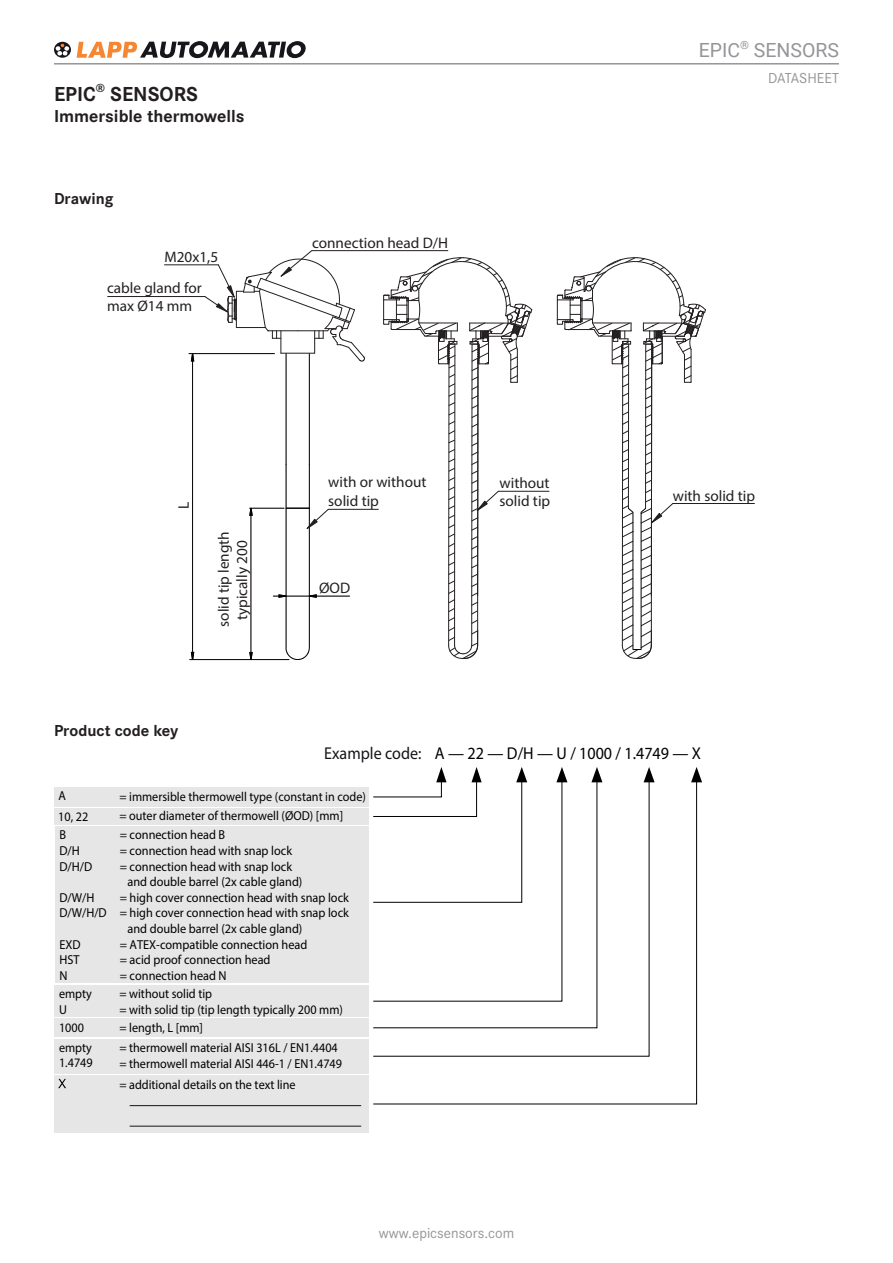
<style>
.page{position:relative;width:893px;height:1263px;background:#fff}
.page>*{position:absolute;margin:0;border:0;box-sizing:border-box;transform-origin:0 0}
.t1{font:700 21px "Corporate STOT";color:#231f20}
.t2{font:19.5px "Roboto";color:#939598}
.t3{font:700 18px "Corporate STOT";color:#231f20}
.t4{font:17.1px "Corporate STOT";color:#000001;scale:.94 1}
.t5{font:17.1px "Corporate STOT";color:#171419;scale:.94 1}
.t6{font:700 16.5px "Corporate STOT";color:#231f20}
.t7{font:15.3px/18.3px "Corporate STOT";color:#231f20}
.t8{font:15px "Corporate STOT";color:#939598}
.t9{font:13.05px/15.6px "Corporate STOT";color:#000001;scale:.95 1}
.t10{font:13.05px/15.6px "Corporate STOT";color:#000001;scale:.94 1}
</style>
<div class="page">
<svg style="left:54px;top:42px;width:17px;height:16px"></svg>
<svg style="left:55px;top:43px;width:14px;height:13px"></svg>
<svg style="left:77px;top:41px;width:229px;height:17px"></svg>
<svg style="left:285px;top:647px;width:25px;height:13px"></svg>
<hr style="left:309px;top:464px;width:1px;height:184px;background:#040503">
<hr style="left:286px;top:464px;width:1px;height:184px;background:#040503">
<hr style="left:309px;top:354px;width:1px;height:110px;background:#040503">
<hr style="left:286px;top:354px;width:1px;height:110px;background:#040503">
<hr style="left:190px;top:659px;width:99px;height:1px;background:#040503">
<hr style="left:250px;top:508px;width:34px;height:1px;background:#040503">
<hr style="left:251px;top:512px;width:1px;height:148px;background:#040503">
<hr style="left:189px;top:353px;width:85px;height:1px;background:#040503">
<hr style="left:192px;top:355px;width:1px;height:304px;background:#040503">
<svg style="left:248px;top:651px;width:6px;height:10px"></svg>
<svg style="left:249px;top:507px;width:5px;height:9px"></svg>
<svg style="left:190px;top:651px;width:5px;height:10px"></svg>
<svg style="left:190px;top:353px;width:5px;height:9px"></svg>
<hr style="left:309px;top:596px;width:41px;height:1px;background:#040503">
<svg style="left:273px;top:593px;width:45px;height:6px"></svg>
<hr style="left:312px;top:250px;width:136px;height:1px;background:#231f20">
<hr style="left:164px;top:264px;width:54px;height:1px;background:#231f20">
<hr style="left:108px;top:296px;width:97px;height:1px;background:#231f20">
<svg style="left:204px;top:250px;width:161px;height:112px"></svg>
<hr style="left:328px;top:509px;width:50px;height:1px;background:#231f20">
<svg style="left:286px;top:508px;width:43px;height:21px"></svg>
<hr style="left:498px;top:491px;width:51px;height:1px;background:#231f20">
<hr style="left:673px;top:503px;width:81px;height:1px;background:#231f20">
<svg style="left:383px;top:257px;width:150px;height:402px"></svg>
<svg style="left:556px;top:257px;width:150px;height:402px"></svg>
<div style="left:55px;top:808px;width:314px;height:17px;background:#e7e6e6"></div>
<svg style="left:373px;top:782px;width:324px;height:323px"></svg>
<svg style="left:594px;top:767px;width:6px;height:7px"></svg>
<svg style="left:691px;top:767px;width:11px;height:15px"></svg>
<svg style="left:646px;top:767px;width:9px;height:15px"></svg>
<svg style="left:373px;top:774px;width:277px;height:283px"></svg>
<div style="left:55px;top:1039px;width:314px;height:34px;background:#e7e6e6"></div>
<div style="left:55px;top:787px;width:314px;height:20px;background:#e7e6e6"></div>
<div style="left:55px;top:1075px;width:314px;height:58px;background:#e7e6e6"></div>
<svg style="left:58px;top:1079px;width:8px;height:9px"></svg>
<hr style="left:130px;top:1126px;width:231px;height:1px;background:#171419">
<hr style="left:130px;top:1105px;width:231px;height:1px;background:#171419">
<div style="left:55px;top:1019px;width:314px;height:18px;background:#e7e6e6"></div>
<svg style="left:373px;top:774px;width:225px;height:255px"></svg>
<div style="left:55px;top:985px;width:314px;height:32px;background:#e7e6e6"></div>
<div style="left:55px;top:826px;width:314px;height:157px;background:#e7e6e6"></div>
<hr style="left:54px;top:63px;width:785px;height:2px;background:#939598">
<h1 class="t1" style="left:54px;top:82px;width:146px">EPIC<sup>®</sup> SENSORS</h1>
<h3 class="t3" style="left:54px;top:106px;width:192px">Immersible thermowells</h3>
<p class="t6" style="left:54px;top:189px;width:61px">Drawing</p>
<p class="t7" style="left:164px;top:248px;width:55px">M20x1,5</p>
<p class="t7" style="left:107px;top:278px;width:96px">cable gland for max Ø14 mm</p>
<p class="t7" style="left:312px;top:233px;width:137px">connection head D/H</p>
<h2 class="t2" style="left:699px;top:37px;width:142px">EPIC<sup>®</sup> SENSORS</h2>
<p class="t8" style="left:768px;top:69px;width:72px">DATASHEET</p>
<p class="t7" style="left:174px;top:509px;width:9px;rotate:-90deg">L</p>
<p class="t7" style="left:214px;top:627px;width:97px;text-align:center;rotate:-90deg">solid tip length typically 200</p>
<p class="t6" style="left:54px;top:721px;width:126px">Product code key</p>
<p class="t7" style="left:328px;top:473px;width:100px">with or without solid tip</p>
<p class="t7" style="left:500px;top:473px;width:52px">without solid tip</p>
<p class="t7" style="left:319px;top:579px;width:33px">ØOD</p>
<p class="t7" style="left:673px;top:486px;width:84px">with solid tip</p>
<h3 class="t5" style="left:324px;top:742px;width:105px">Example code:</h3>
<h3 class="t4" style="left:435px;top:742px;width:285px">A — 22 — D/H — U / 1000 / 1.4749 — X</h3>
<p class="t10" style="left:58px;top:788px;width:9px">A</p>
<p class="t10" style="left:119px;top:788px;width:264px">= immersible thermowell type (constant in code)</p>
<p class="t10" style="left:58px;top:809px;width:33px">10, 22</p>
<p class="t10" style="left:119px;top:808px;width:240px">= outer diameter of thermowell (ØOD) [mm]</p>
<p class="t9" style="left:59px;top:827px;width:36px">B<br>D/H<br>D/H/D</p>
<p class="t9" style="left:59px;top:889px;width:51px">D/W/H<br>D/W/H/D</p>
<p class="t9" style="left:59px;top:936px;width:24px;text-align:justify">EXD HST N</p>
<p class="t10" style="left:59px;top:986px;width:37px">empty<br>U</p>
<p class="t9" style="left:120px;top:827px;width:113px">= connection head B</p>
<p class="t9" style="left:120px;top:843px;width:183px">= connection head with snap lock</p>
<p class="t9" style="left:120px;top:858px;width:183px">= connection head with snap lock</p>
<p class="t9" style="left:128px;top:874px;width:186px">and double barrel (2x cable gland)</p>
<p class="t9" style="left:120px;top:889px;width:243px">= high cover connection head with snap lock</p>
<p class="t9" style="left:120px;top:905px;width:243px">= high cover connection head with snap lock</p>
<p class="t9" style="left:128px;top:920px;width:186px">and double barrel (2x cable gland)</p>
<p class="t9" style="left:120px;top:936px;width:199px">= ATEX-compatible connection head</p>
<p class="t9" style="left:120px;top:952px;width:160px">= acid proof connection head</p>
<p class="t9" style="left:120px;top:967px;width:114px">= connection head N</p>
<p class="t10" style="left:119px;top:986px;width:239px">= without solid tip<br>= with solid tip (tip length typically 200 mm)</p>
<p class="t10" style="left:59px;top:1019px;width:28px">1000</p>
<p class="t10" style="left:119px;top:1019px;width:91px">= length, L [mm]</p>
<p class="t10" style="left:59px;top:1039px;width:37px">empty<br>1.4749</p>
<p class="t10" style="left:119px;top:1040px;width:238px">= thermowell material AISI 316L / EN1.4404 = thermowell material AISI 446-1 / EN1.4749</p>
<p class="t10" style="left:119px;top:1076px;width:189px">= additional details on the text line</p>
<p class="t8" style="left:379px;top:1224px;width:137px">www.epicsensors.com</p>
</div>
